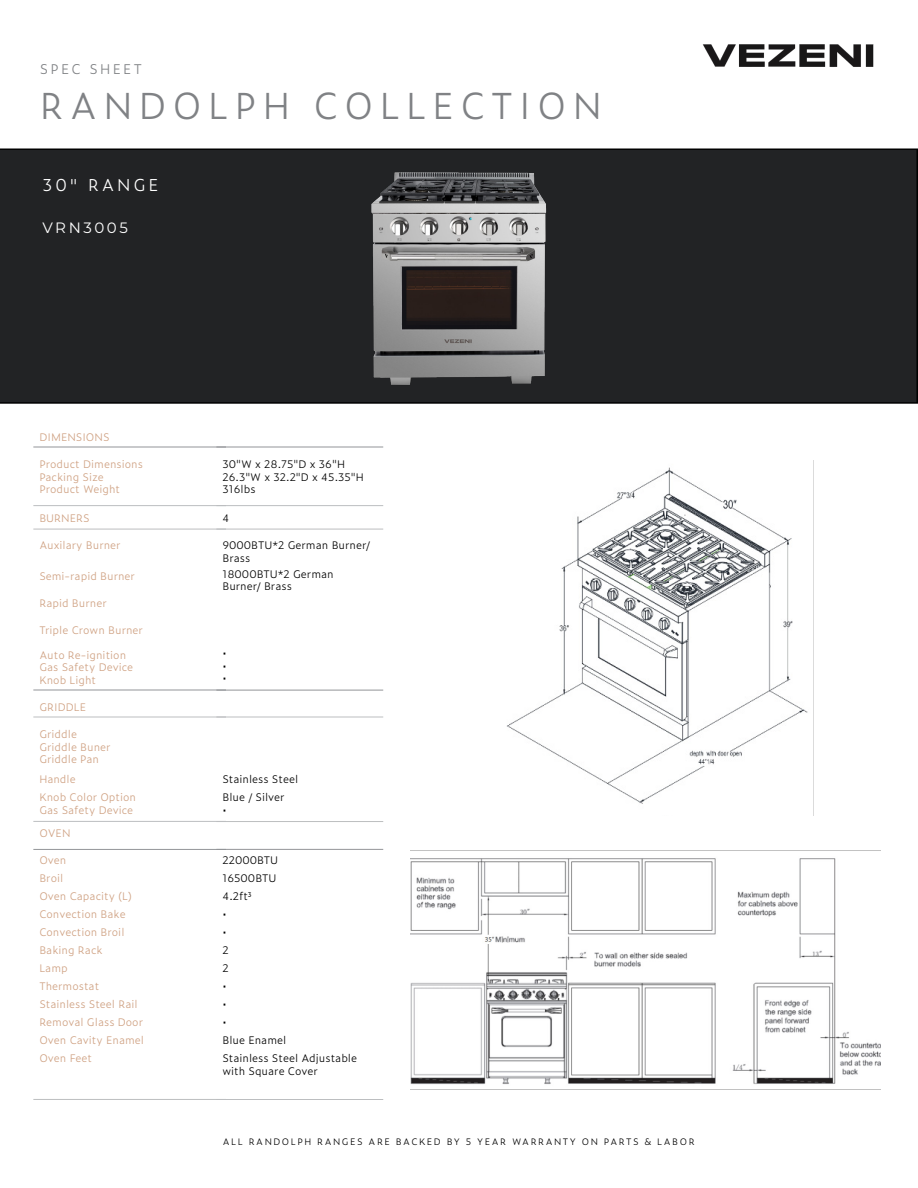
<style>
.page{position:relative;width:918px;height:1188px;background:#fff}
.page>*{position:absolute;margin:0;border:0;box-sizing:border-box;transform-origin:0 0}
.t1{font:300 36px "Zeitung Micro Pro";letter-spacing:.17em;color:#808285}
.t2{font:300 16.5px "Zeitung Micro Pro";letter-spacing:.17em;color:#fff}
.t3{font:15px "Montserrat";letter-spacing:.17em;color:#fff}
.t4{font:300 13.5px "Zeitung Micro Pro";letter-spacing:.17em;color:#808285}
.t5{font:300 10.5px/18px "Zeitung Micro Pro";color:#cfa182}
.t6{font:300 10.5px/18px "Zeitung Micro Pro";color:#000}
.t7{font:300 9px "Zeitung Micro Pro";letter-spacing:.17em;color:#000}
</style>
<div class="page">
<div style="left:0;top:148px;width:918px;height:256px;background:#222325"></div>
<img style="left:249px;top:155px;width:420px;height:242px">
<div style="left:246px;top:152px;width:426px;height:248px;border:2px solid #222325"></div>
<hr style="left:33px;top:447px;width:193px;height:1px;background:#939598">
<hr style="left:33px;top:690px;width:193px;height:1px;background:#939598">
<hr style="left:33px;top:849px;width:193px;height:1px;background:#939598">
<hr style="left:33px;top:505px;width:193px;height:1px;background:#bcbec0">
<hr style="left:33px;top:529px;width:193px;height:1px;background:#bcbec0">
<hr style="left:33px;top:717px;width:193px;height:1px;background:#bcbec0">
<hr style="left:33px;top:821px;width:193px;height:1px;background:#bcbec0">
<hr style="left:33px;top:1099px;width:193px;height:1px;background:#bcbec0">
<hr style="left:216px;top:447px;width:167px;height:1px;background:#939598">
<hr style="left:216px;top:690px;width:167px;height:1px;background:#939598">
<hr style="left:216px;top:849px;width:167px;height:1px;background:#939598">
<hr style="left:216px;top:505px;width:167px;height:1px;background:#bcbec0">
<hr style="left:216px;top:529px;width:167px;height:1px;background:#bcbec0">
<hr style="left:216px;top:717px;width:167px;height:1px;background:#bcbec0">
<hr style="left:216px;top:821px;width:167px;height:1px;background:#bcbec0">
<hr style="left:216px;top:1099px;width:167px;height:1px;background:#bcbec0">
<img style="left:507px;top:467px;width:301px;height:337px">
<img style="left:410px;top:850px;width:470px;height:234px">
<img style="left:702px;top:44px;width:172px;height:23px">
<p class="t4" style="left:40px;top:59px;width:104px">SPEC SHEET</p>
<h1 class="t1" style="left:40px;top:79px;width:564px">RANDOLPH COLLECTION</h1>
<h2 class="t2" style="left:43px;top:173px;width:118px">30" RANGE</h2>
<h3 class="t3" style="left:43px;top:218px;width:87px">VRN3005</h3>
<p class="t5" style="left:39px;top:428px;width:72px">DIMENSIONS</p>
<p class="t5" style="left:39px;top:457px;width:105px;line-height:12.6px">Product Dimensions<br>Packing Size<br>Product Weight</p>
<p class="t5" style="left:39px;top:509px;width:52px">BURNERS</p>
<p class="t5" style="left:39px;top:536px;width:83px">Auxilary Burner</p>
<p class="t5" style="left:39px;top:566px;width:97px">Semi-rapid Burner</p>
<p class="t5" style="left:39px;top:593px;width:69px">Rapid Burner</p>
<p class="t5" style="left:39px;top:620px;width:105px">Triple Crown Burner</p>
<p class="t5" style="left:39px;top:648px;width:95px;line-height:12.6px">Auto Re-ignition<br>Gas Safety Device<br>Knob Light</p>
<p class="t5" style="left:39px;top:698px;width:48px">GRIDDLE</p>
<p class="t5" style="left:39px;top:727px;width:73px;line-height:12.6px">Griddle<br>Griddle Buner<br>Griddle Pan</p>
<p class="t5" style="left:39px;top:770px;width:98px">Handle<br>Knob Color Option</p>
<p class="t5" style="left:39px;top:800px;width:95px">Gas Safety Device</p>
<p class="t5" style="left:39px;top:824px;width:33px">OVEN</p>
<p class="t5" style="left:39px;top:851px;width:106px">Oven<br>Broil<br>Oven Capacity (L)<br>Convection Bake<br>Convection Broil<br>Baking Rack<br>Lamp<br>Thermostat<br>Stainless Steel Rail<br>Removal Glass Door<br>Oven Cavity Enamel<br>Oven Feet</p>
<p class="t6" style="left:222px;top:457px;width:143px;line-height:12.6px">30"W x 28.75"D x 36"H<br>26.3"W x 32.2"D x 45.35"H<br>316lbs</p>
<p class="t6" style="left:222px;top:509px;width:8px">4</p>
<p class="t6" style="left:222px;top:538px;width:149px;line-height:12.6px">9000BTU*2 German Burner/<br>Brass</p>
<p class="t6" style="left:222px;top:568px;width:113px;line-height:12px">18000BTU*2 German<br>Burner/ Brass</p>
<p class="t6" style="left:222px;top:646px;width:6px;line-height:12.6px;text-align:justify">• • •</p>
<p class="t6" style="left:222px;top:770px;width:77px">Stainless Steel<br>Blue / Silver</p>
<p class="t6" style="left:222px;top:800px;width:6px">•</p>
<p class="t6" style="left:222px;top:851px;width:136px">22000BTU<br>16500BTU<br>4.2ft³<br>•<br>•<br>2<br>2<br>•<br>•<br>•<br>Blue Enamel<br>Stainless Steel Adjustable</p>
<p class="t6" style="left:222px;top:1061px;width:97px">with Square Cover</p>
<p class="t7" style="left:223px;top:1135px;width:473px">ALL RANDOLPH RANGES ARE BACKED BY 5 YEAR WARRANTY ON PARTS &amp; LABOR</p>
</div>
